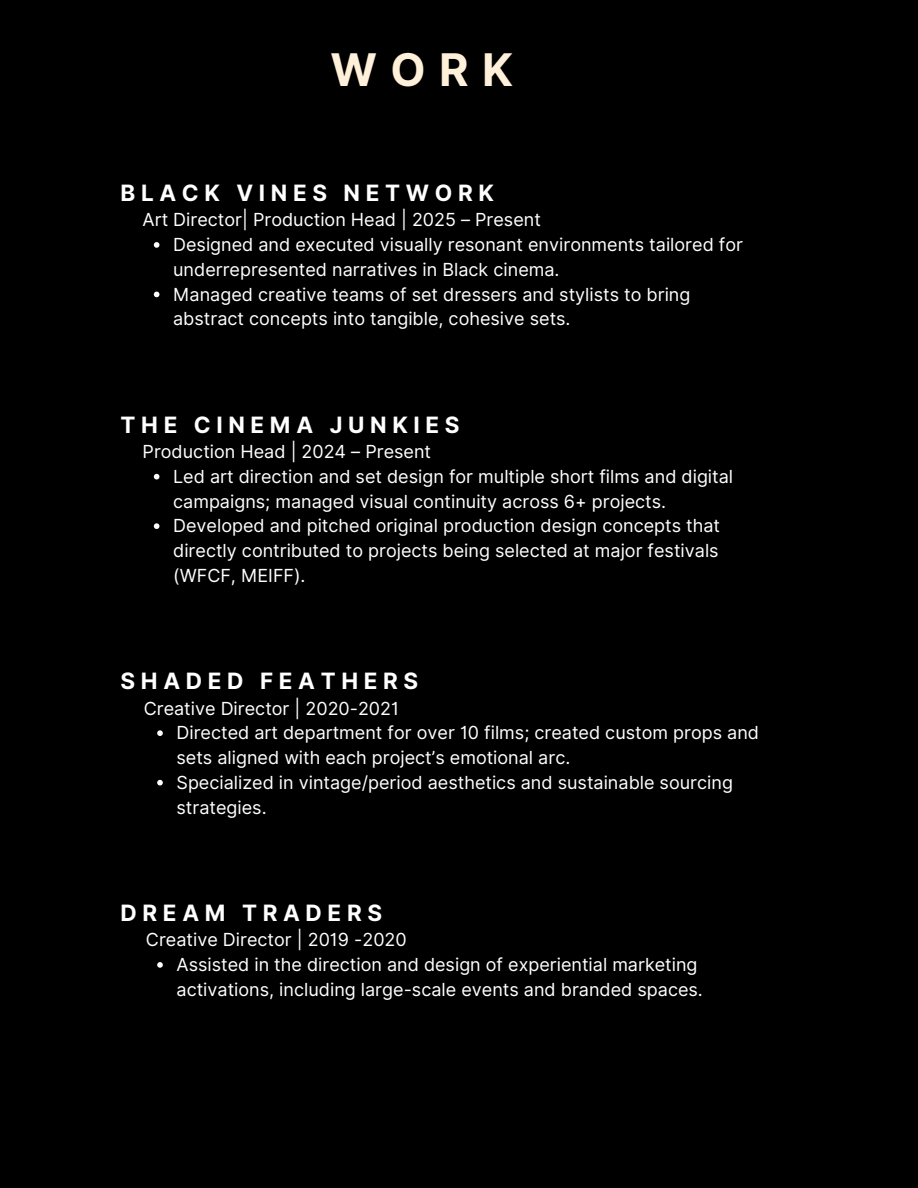
<style>
.page{position:relative;width:918px;height:1188px;background:#000}
.page>*{position:absolute;margin:0;border:0;box-sizing:border-box;transform-origin:0 0}
.t1{font:700 45px "Inter";color:#fff0d9}
.t2{font:700 22.5px "Inter";letter-spacing:.25em;color:#fff}
.t3{font:18px/24.8px "Inter";color:#fff}
</style>
<div class="page">
<svg style="left:154px;top:242px;width:5px;height:6px"></svg>
<svg style="left:154px;top:292px;width:5px;height:5px"></svg>
<svg style="left:154px;top:474px;width:5px;height:5px"></svg>
<svg style="left:154px;top:523px;width:5px;height:6px"></svg>
<svg style="left:157px;top:730px;width:6px;height:6px"></svg>
<svg style="left:157px;top:780px;width:6px;height:5px"></svg>
<svg style="left:157px;top:962px;width:6px;height:6px"></svg>
<h1 class="t1" style="left:330px;top:43px;width:184px">WORK</h1>
<h2 class="t2" style="left:121px;top:179px;width:375px">BLACK VINES NETWORK</h2>
<p class="t3" style="left:143px;top:207px;width:400px">Art Director| Production Head | 2025 – Present</p>
<p class="t3" style="left:173px;top:232px;width:571px">Designed and executed visually resonant environments tailored for underrepresented narratives in Black cinema.</p>
<p class="t3" style="left:173px;top:282px;width:519px">Managed creative teams of set dressers and stylists to bring abstract concepts into tangible, cohesive sets.</p>
<h2 class="t2" style="left:121px;top:411px;width:340px">THE CINEMA JUNKIES</h2>
<p class="t3" style="left:143px;top:439px;width:290px">Production Head | 2024 – Present</p>
<p class="t3" style="left:173px;top:464px;width:562px">Led art direction and set design for multiple short films and digital campaigns; managed visual continuity across 6+ projects.</p>
<p class="t3" style="left:173px;top:513px;width:548px;text-align:justify">Developed and pitched original production design concepts that directly contributed to projects being selected at major festivals (WFCF, MEIFF).</p>
<h2 class="t2" style="left:121px;top:668px;width:299px">SHADED FEATHERS</h2>
<p class="t3" style="left:144px;top:696px;width:257px">Creative Director | 2020-2021</p>
<p class="t3" style="left:177px;top:720px;width:584px">Directed art department for over 10 films; created custom props and sets aligned with each project’s emotional arc.</p>
<p class="t3" style="left:177px;top:770px;width:558px">Specialized in vintage/period aesthetics and sustainable sourcing strategies.</p>
<h2 class="t2" style="left:121px;top:899px;width:263px">DREAM TRADERS</h2>
<p class="t3" style="left:146px;top:927px;width:262px">Creative Director | 2019 -2020</p>
<p class="t3" style="left:177px;top:952px;width:528px">Assisted in the direction and design of experiential marketing activations, including large-scale events and branded spaces.</p>
</div>
